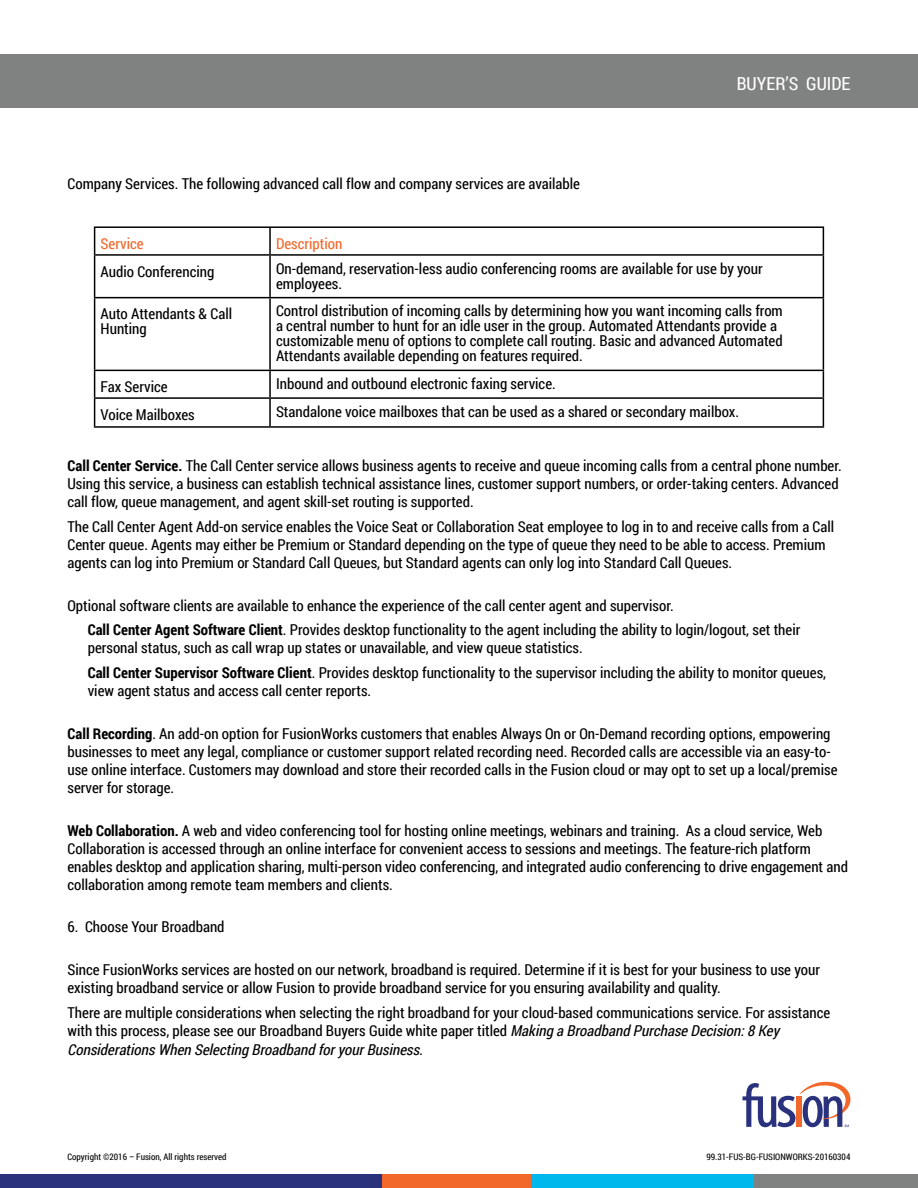
<style>
.page{position:relative;width:918px;height:1188px;background:#fff}
.page>*{position:absolute;margin:0;border:0;box-sizing:border-box;transform-origin:0 0}
.t1{font:18px "Roboto Condensed";color:#fff}
.t2{font:15px/18px "Roboto Condensed";color:#000}
.t3{font:italic 15px "Roboto Condensed";color:#000}
.t4{font:15px "Roboto Condensed";color:#f2682b}
.t5{font:9px "Roboto Condensed";color:#000}
.s1{font-weight:700}
.s2{font-style:italic}
</style>
<div class="page">
<svg style="left:743px;top:1082px;width:107px;height:45px"></svg>
<div style="left:0;top:54px;width:918px;height:54px;background:#808181"></div>
<div style="left:0;top:1174px;width:382px;height:14px;background:#2a317d"></div>
<div style="left:382px;top:1174px;width:149px;height:14px;background:#f2682b"></div>
<div style="left:531px;top:1174px;width:223px;height:14px;background:#00b8ec"></div>
<div style="left:754px;top:1174px;width:164px;height:14px;background:#808181"></div>
<hr style="left:94px;top:226px;width:176px;height:2px;background:#000">
<svg style="left:94px;top:228px;width:1px;height:26px"></svg>
<hr style="left:270px;top:226px;width:554px;height:2px;background:#000">
<hr style="left:269px;top:228px;width:2px;height:26px;background:#000">
<svg style="left:823px;top:228px;width:1px;height:26px"></svg>
<hr style="left:94px;top:254px;width:176px;height:2px;background:#000">
<hr style="left:94px;top:256px;width:1px;height:41px;background:#000">
<hr style="left:270px;top:254px;width:554px;height:2px;background:#000">
<hr style="left:269px;top:256px;width:2px;height:41px;background:#000">
<hr style="left:823px;top:256px;width:1px;height:41px;background:#000">
<hr style="left:94px;top:297px;width:176px;height:1px;background:#000">
<hr style="left:94px;top:298px;width:1px;height:72px;background:#000">
<hr style="left:270px;top:297px;width:554px;height:1px;background:#000">
<hr style="left:269px;top:298px;width:2px;height:72px;background:#000">
<hr style="left:823px;top:298px;width:1px;height:72px;background:#000">
<hr style="left:94px;top:370px;width:176px;height:1px;background:#000">
<hr style="left:270px;top:370px;width:554px;height:1px;background:#000">
<hr style="left:269px;top:371px;width:2px;height:26px;background:#000">
<hr style="left:94px;top:397px;width:176px;height:2px;background:#000">
<svg style="left:94px;top:371px;width:1px;height:55px"></svg>
<hr style="left:270px;top:397px;width:554px;height:2px;background:#000">
<hr style="left:269px;top:399px;width:2px;height:27px;background:#000">
<svg style="left:823px;top:371px;width:1px;height:55px"></svg>
<hr style="left:94px;top:426px;width:176px;height:2px;background:#000">
<hr style="left:270px;top:426px;width:554px;height:2px;background:#000">
<p class="t2" style="left:68px;top:174px;width:514px">Company Services. The following advanced call flow and company services are available</p>
<p class="t1" style="left:737px;top:72px;width:115px">BUYER’S GUIDE</p>
<p class="t4" style="left:101px;top:233px;width:45px">Service</p>
<p class="t4" style="left:276px;top:233px;width:68px">Description</p>
<p class="t2" style="left:101px;top:262px;width:115px">Audio Conferencing</p>
<p class="t2" style="left:276px;top:260px;width:488px;line-height:15px">On-demand, reservation-less audio conferencing rooms are available for use by your employees.</p>
<p class="t2" style="left:101px;top:306px;width:133px;line-height:15px">Auto Attendants &amp; Call<br>Hunting</p>
<p class="t2" style="left:276px;top:303px;width:508px;line-height:15px">Control distribution of incoming calls by determining how you want incoming calls from a central number to hunt for an idle user in the group. Automated Attendants provide a customizable menu of options to complete call routing. Basic and advanced Automated Attendants available depending on features required.</p>
<p class="t2" style="left:101px;top:377px;width:69px">Fax Service</p>
<p class="t2" style="left:276px;top:374px;width:279px">Inbound and outbound electronic faxing service.</p>
<p class="t2" style="left:101px;top:405px;width:96px">Voice Mailboxes</p>
<p class="t2" style="left:276px;top:402px;width:462px">Standalone voice mailboxes that can be used as a shared or secondary mailbox.</p>
<p class="t2" style="left:67px;top:456px;width:774px;text-align:justify"><span class="s1">Call Center Service.</span> The Call Center service allows business agents to receive and queue incoming calls from a central phone number.<br>Using this service, a business can establish technical assistance lines, customer support numbers, or order-taking centers. Advanced call flow, queue management, and agent skill-set routing is supported.</p>
<p class="t2" style="left:67px;top:517px;width:768px">The Call Center Agent Add-on service enables the Voice Seat or Collaboration Seat employee to log in to and receive calls from a Call<br>Center queue. Agents may either be Premium or Standard depending on the type of queue they need to be able to access. Premium agents can log into Premium or Standard Call Queues, but Standard agents can only log into Standard Call Queues.</p>
<p class="t2" style="left:88px;top:593px;width:714px;line-height:24.8px;text-indent:-20px">Optional software clients are available to enhance the experience of the call center agent and supervisor.<br><span class="s1">Call Center Agent Software Client</span>. Provides desktop functionality to the agent including the ability to login/logout, set their</p>
<p class="t2" style="left:88px;top:635px;width:740px;line-height:24.8px">personal status, such as call wrap up states or unavailable, and view queue statistics.<br><span class="s1">Call Center Supervisor Software Client</span>. Provides desktop functionality to the supervisor including the ability to monitor queues,</p>
<p class="t2" style="left:88px;top:681px;width:283px">view agent status and access call center reports.</p>
<p class="t2" style="left:67px;top:724px;width:772px"><span class="s1">Call Recording</span>. An add-on option for FusionWorks customers that enables Always On or On-Demand recording options, empowering businesses to meet any legal, compliance or customer support related recording need. Recorded calls are accessible via an easy-to&shy;use online interface. Customers may download and store their recorded calls in the Fusion cloud or may opt to set up a local/premise server for storage.</p>
<p class="t2" style="left:67px;top:821px;width:782px"><span class="s1">Web Collaboration.</span> A web and video conferencing tool for hosting online meetings, webinars and training. As a cloud service, Web Collaboration is accessed through an online interface for convenient access to sessions and meetings. The feature-rich platform enables desktop and application sharing, multi-person video conferencing, and integrated audio conferencing to drive engagement and collaboration among remote team members and clients.</p>
<p class="t2" style="left:67px;top:918px;width:159px">6. Choose Your Broadband</p>
<p class="t2" style="left:67px;top:960px;width:754px">Since FusionWorks services are hosted on our network, broadband is required. Determine if it is best for your business to use your existing broadband service or allow Fusion to provide broadband service for you ensuring availability and quality.</p>
<p class="t2" style="left:67px;top:1003px;width:764px">There are multiple considerations when selecting the right broadband for your cloud-based communications service. For assistance with this process, please see our Broadband Buyers Guide white paper titled <span class="s2">MakingaBroadbandPurchaseDecision:8Key</span></p>
<p class="t3" style="left:68px;top:1040px;width:357px">ConsiderationsWhenSelectingBroadbandforyourBusiness.</p>
<p class="t5" style="left:68px;top:1151px;width:161px">Copyright ©2016 – Fusion, All rights reserved</p>
<p class="t5" style="left:707px;top:1151px;width:145px">99.31-FUS-BG-FUSIONWORKS-20160304</p>
</div>
